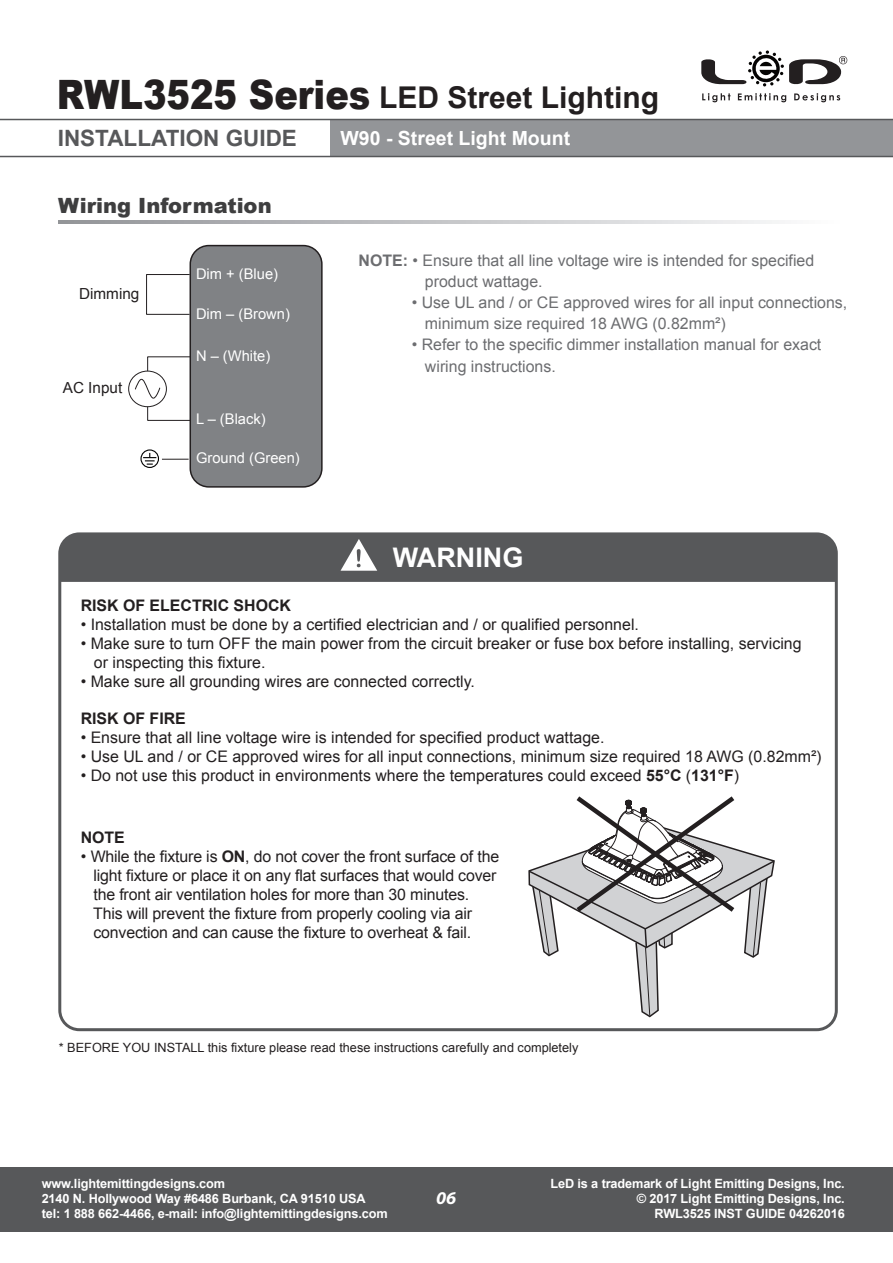
<style>
.page{position:relative;width:893px;height:1263px;background:#fff}
.page>*{position:absolute;margin:0;border:0;box-sizing:border-box;transform-origin:0 0}
.t1{font:700 30px "Arial";color:#231f20}
.t2{font:700 27px "Arial";color:#fff}
.t3{font:700 22.5px "Arial";color:#57585a}
.t4{font:900 21px "Arial";color:#3e3e3f}
.t5{font:700 19.5px "Arial";color:#fff}
.t6{font:italic 700 18px "Myriad Pro";color:#fff;scale:1.04 1}
.t7{font:15.9px/19px "Arial";color:#231f20}
.t8{font:15.9px/21.1px "Arial";color:#6c6d70}
.t9{font:700 15.9px "Arial";color:#231f20}
.t10{font:15.3px "Arial";color:#231f20}
.t11{font:14.7px "Arial";color:#fff}
.t12{font:700 12.75px/14.9px "Arial";letter-spacing:-.01em;color:#fff;text-align:right}
.t13{font:12.75px "Arial";color:#231f20}
.s1{font-weight:900;font-size:40.5px}
.s2{font-weight:700}
</style>
<div class="page">
<div style="left:331px;top:119px;width:562px;height:37px;background:#939598"></div>
<hr style="left:0;top:119px;width:893px;height:1px;background:#57585a">
<hr style="left:0;top:156px;width:893px;height:1px;background:#57585a">
<div style="left:58px;top:532px;width:780px;height:499px;background:#57585a;border-radius:21px"></div>
<div style="left:61px;top:582px;width:774px;height:446px;background:#fff"></div>
<svg style="left:341px;top:539px;width:36px;height:32px"></svg>
<div style="left:146px;top:274px;width:44px;height:41px;border:1px solid #231f20"></div>
<div style="left:190px;top:246px;width:132px;height:241px;background:#808285;border-radius:19px"></div>
<div style="left:190px;top:245px;width:133px;height:243px;border:2px solid #231f20;border-radius:19px"></div>
<div style="left:140px;top:449px;width:19px;height:19px;border:1px solid #030303;border-radius:50%"></div>
<svg style="left:143px;top:453px;width:13px;height:12px"></svg>
<svg style="left:162px;top:459px;width:27px;height:1px"></svg>
<div style="left:147px;top:356px;width:44px;height:65px;border:1px solid #231f20"></div>
<div style="left:129px;top:371px;width:37px;height:36px;background:#fff;border-radius:50%"></div>
<div style="left:128px;top:371px;width:39px;height:36px;border:1px solid #231f20;border-radius:50%"></div>
<svg style="left:135px;top:378px;width:26px;height:21px"></svg>
<svg style="left:58px;top:221px;width:721px;height:3px;background:#c2c3c6"></svg>
<div style="left:0;top:1167px;width:893px;height:64px;background:#57585a"></div>
<svg style="left:527px;top:792px;width:249px;height:226px;background:#dededf"></svg>
<svg style="left:701px;top:50px;width:146px;height:37px"></svg>
<svg style="left:702px;top:93px;width:28px;height:9px"></svg>
<svg style="left:738px;top:93px;width:48px;height:9px"></svg>
<svg style="left:794px;top:93px;width:46px;height:9px"></svg>
<h1 class="t1" style="left:57px;top:78px;width:604px"><span class="s1">RWL3525 Series</span> LED Street Lighting</h1>
<p class="t5" style="left:340px;top:125px;width:231px">W90 - Street Light Mount</p>
<h3 class="t3" style="left:58px;top:123px;width:241px">INSTALLATION GUIDE</h3>
<h3 class="t4" style="left:58px;top:190px;width:215px">Wiring Information</h3>
<p class="t10" style="left:79px;top:283px;width:62px">Dimming</p>
<p class="t10" style="left:63px;top:378px;width:61px">AC Input</p>
<p class="t11" style="left:196px;top:264px;width:84px">Dim + (Blue)</p>
<p class="t11" style="left:196px;top:304px;width:95px">Dim – (Brown)</p>
<p class="t11" style="left:196px;top:346px;width:76px">N – (White)</p>
<p class="t11" style="left:196px;top:409px;width:71px">L – (Black)</p>
<p class="t11" style="left:196px;top:448px;width:105px">Ground (Green)</p>
<p class="t8" style="left:425px;top:250px;width:391px;text-indent:-66px"><span class="s2">NOTE:</span> • Ensure that all line voltage wire is intended for specified product wattage.</p>
<p class="t8" style="left:425px;top:292px;width:424px;text-indent:-13px">• Use UL and / or CE approved wires for all input connections, minimum size required 18 AWG (0.82mm²)</p>
<p class="t8" style="left:425px;top:334px;width:398px;text-indent:-13px">• Refer to the specific dimmer installation manual for exact wiring instructions.</p>
<h2 class="t2" style="left:393px;top:540px;width:132px">WARNING</h2>
<p class="t9" style="left:81px;top:595px;width:212px">RISK OF ELECTRIC SHOCK</p>
<p class="t7" style="left:81px;top:615px;width:560px">• Installation must be done by a certified electrician and / or qualified personnel.</p>
<p class="t7" style="left:94px;top:634px;width:709px;text-indent:-13px">• Make sure to turn OFF the main power from the circuit breaker or fuse box before installing, servicing or inspecting this fixture.</p>
<p class="t7" style="left:81px;top:672px;width:396px">• Make sure all grounding wires are connected correctly.</p>
<p class="t9" style="left:81px;top:708px;width:107px">RISK OF FIRE</p>
<p class="t7" style="left:81px;top:728px;width:525px">• Ensure that all line voltage wire is intended for specified product wattage.</p>
<p class="t7" style="left:81px;top:747px;width:742px">• Use UL and / or CE approved wires for all input connections, minimum size required 18 AWG (0.82mm²)</p>
<p class="t7" style="left:81px;top:766px;width:660px">• Do not use this product in environments where the temperatures could exceed <span class="s2">55°C</span> (<span class="s2">131°F</span>)</p>
<p class="t9" style="left:81px;top:826px;width:46px">NOTE</p>
<p class="t7" style="left:93px;top:847px;width:408px;text-indent:-13px">• While the fixture is <span class="s2">ON</span>, do not cover the front surface of the light fixture or place it on any flat surfaces that would cover the front air ventilation holes for more than 30 minutes.<br>This will prevent the fixture from properly cooling via air convection and can cause the fixture to overheat &amp; fail.</p>
<p class="t13" style="left:59px;top:1039px;width:521px">* BEFORE YOU INSTALL this fixture please read these instructions carefully and completely</p>
<p class="t12" style="left:42px;top:1177px;width:348px;text-align:left">www.lightemittingdesigns.com<br>2140 N. Hollywood Way #6486 Burbank, CA 91510 USA<br>tel: 1 888 662-4466, e-mail: info@lightemittingdesigns.com</p>
<p class="t6" style="left:436px;top:1186px;width:21px">06</p>
<p class="t12" style="left:550px;top:1177px;width:296px">LeD is a trademark of Light Emitting Designs, Inc. © 2017 Light Emitting Designs, Inc.<br>RWL3525 INST GUIDE 04262016</p>
</div>
